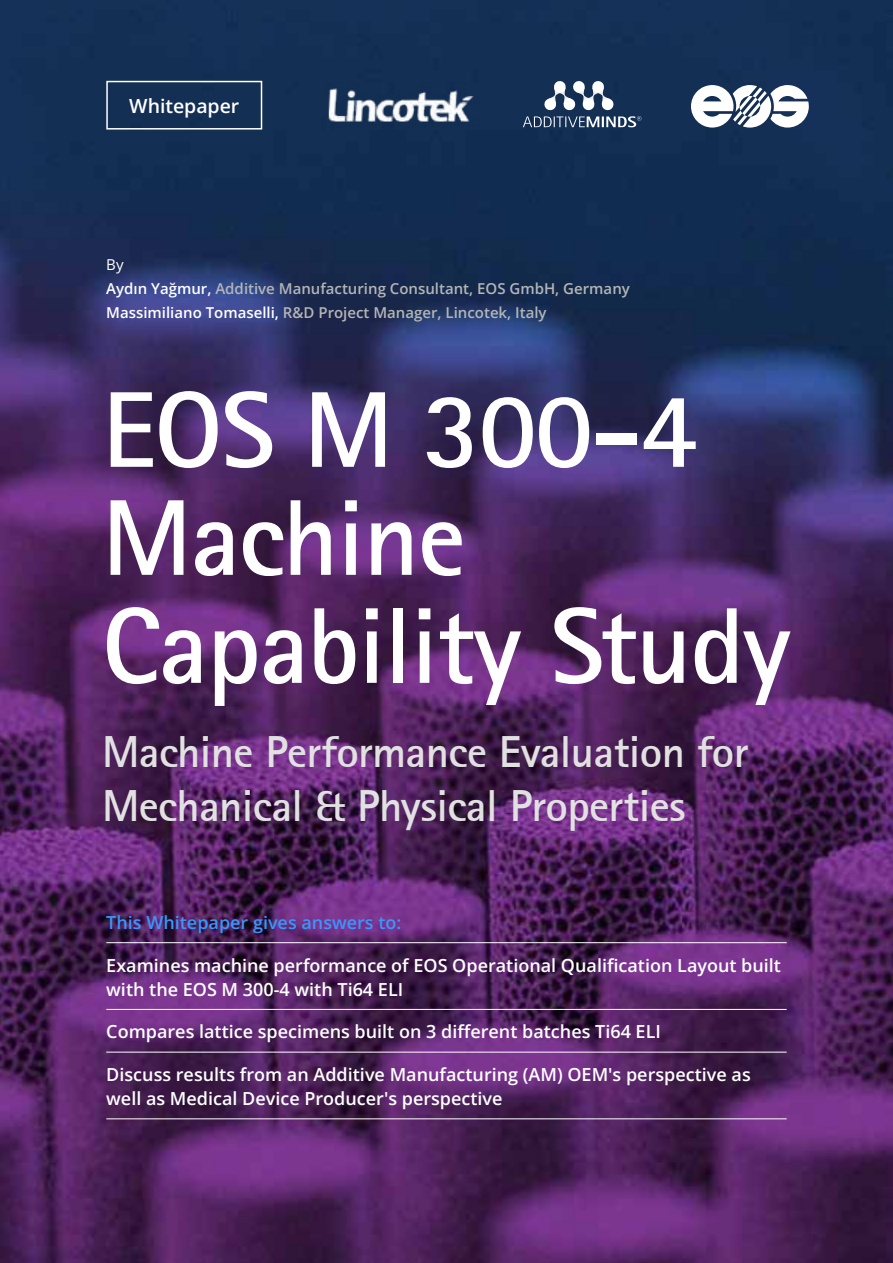
<style>
.page{position:relative;width:893px;height:1263px;background:#fff}
.page>*{position:absolute;margin:0;border:0;box-sizing:border-box;transform-origin:0 0}
.t1{font:700 108px/108px "Rotis San Ser T";letter-spacing:-.015em;color:#fff}
.t2{font:700 45px/54px "Rotis San Ser T";letter-spacing:-.015em;color:#e1e1e1}
.t3{font:600 19.5px "Open Sans";color:#fff}
.t4{font:600 18px/24px "Open Sans";color:#fff}
.t5{font:600 18px "Open Sans";color:#3996ff}
.t6{font:600 15px/24px "Open Sans";color:#b4b6b6}
.s1{font-weight:400;color:#fff}
.s2{color:#fff}
</style>
<div class="page">
<img style="left:0;top:0;width:893px;height:1263px">
<svg style="left:691px;top:85px;width:118px;height:43px"></svg>
<div style="left:106px;top:81px;width:156px;height:49px;border:2px solid #fff"></div>
<hr style="left:106px;top:942px;width:681px;height:1px;background:#fff">
<hr style="left:106px;top:1009px;width:681px;height:1px;background:#fff">
<hr style="left:106px;top:1052px;width:681px;height:1px;background:#fff">
<hr style="left:106px;top:1118px;width:681px;height:1px;background:#fff">
<svg style="left:523px;top:81px;width:118px;height:46px"></svg>
<img style="left:300px;top:83px;width:200px;height:44px">
<p class="t3" style="left:129px;top:92px;width:112px">Whitepaper</p>
<p class="t6" style="left:106px;top:252px;width:525px"><span class="s1">By<br></span><span class="s2">Aydın Yağmur,</span> Additive Manufacturing Consultant, EOS GmbH, Germany<br><span class="s2">Massimiliano Tomaselli,</span> R&amp;D Project Manager, Lincotek, Italy</p>
<h1 class="t1" style="left:102px;top:374px;width:690px">EOS M 300-4<br>Machine<br>Capability Study</h1>
<h2 class="t2" style="left:102px;top:723px;width:648px">Machine Performance Evaluation for<br>Mechanical &amp; Physical Properties</h2>
<p class="t5" style="left:106px;top:910px;width:297px">This Whitepaper gives answers to:</p>
<p class="t4" style="left:106px;top:953px;width:676px">Examines machine performance of EOS Operational Qualification Layout built with the EOS M 300-4 with Ti64 ELI</p>
<p class="t4" style="left:106px;top:1019px;width:556px">Compares lattice specimens built on 3 different batches Ti64 ELI</p>
<p class="t4" style="left:106px;top:1062px;width:646px">Discuss results from an Additive Manufacturing (AM) OEM's perspective as well as Medical Device Producer's perspective</p>
</div>
